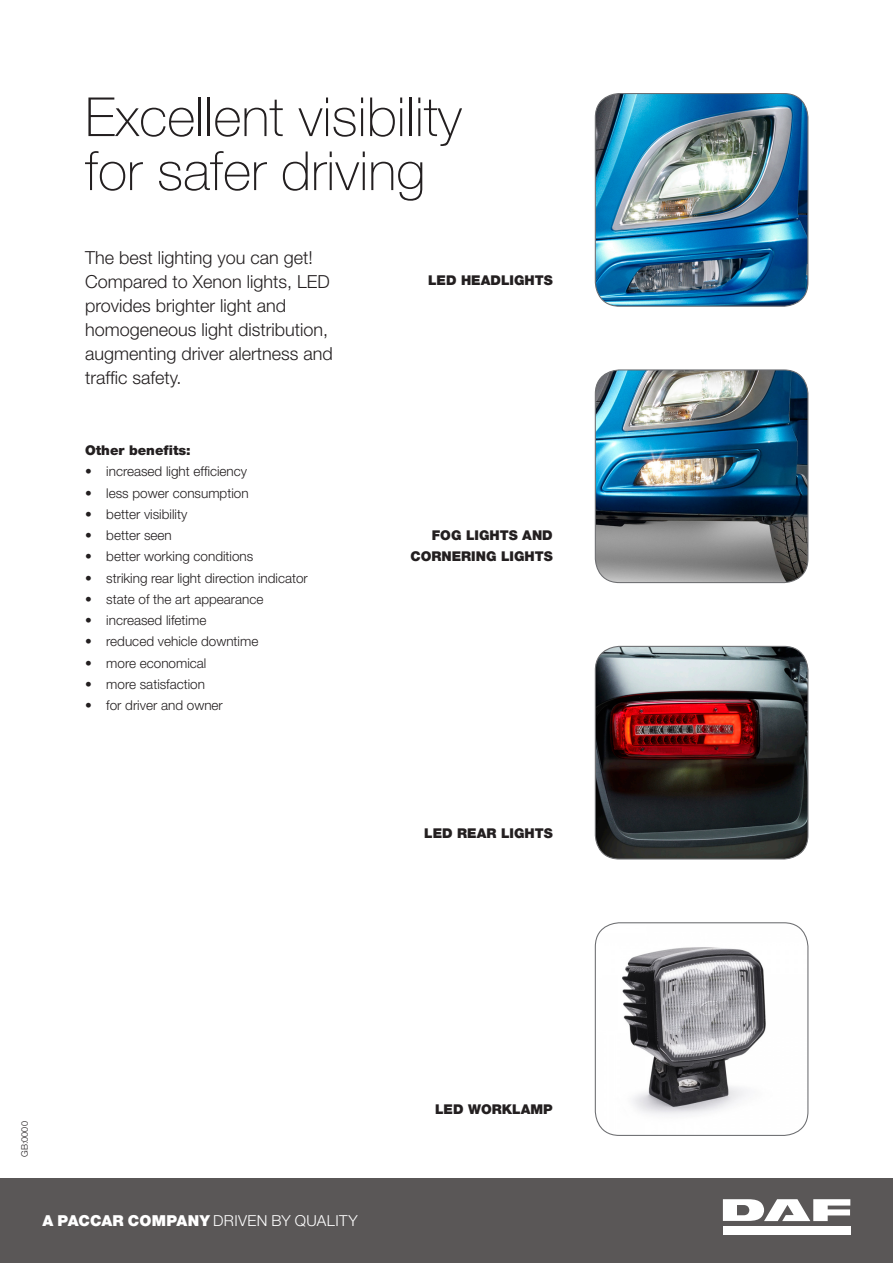
<style>
.page{position:relative;width:893px;height:1263px;background:#fff}
.page>*{position:absolute;margin:0;border:0;box-sizing:border-box;transform-origin:0 0}
._01_Header_zwart{font:100 54px/54px "Helvetica Neue LT Pro";color:#231f20}
._04_Intro{font:300 18px/24px "Helvetica Neue LT Pro";color:#231f20}
.t1{font:300 15.15px "Helvetica Neue LT Pro";letter-spacing:.025em;color:#fff}
._05_Tekst_plain{font:300 13.5px "Helvetica Neue LT Pro";color:#231f20}
._05_Tekst_plain-2{font:900 13.5px "Helvetica Neue LT Pro";color:#231f20}
.t2{font:300 9px "Helvetica Neue LT Pro";color:#231f20}
.s1{font-weight:900}
</style>
<div class="page">
<div style="left:0;top:1178px;width:893px;height:85px;background:#5a5757"></div>
<div style="left:723px;top:1226px;width:127px;height:8px;background:#fff"></div>
<svg style="left:723px;top:1199px;width:127px;height:22px"></svg>
<img style="left:595px;top:94px;width:213px;height:212px">
<div style="left:595px;top:93px;width:213px;height:214px;border:1px solid #6c6d70;border-radius:24px"></div>
<img style="left:595px;top:370px;width:213px;height:213px">
<div style="left:595px;top:369px;width:213px;height:214px;border:1px solid #6c6d70;border-radius:24px"></div>
<img style="left:595px;top:646px;width:213px;height:213px">
<div style="left:595px;top:646px;width:213px;height:213px;border:1px solid #6c6d70;border-radius:24px"></div>
<img style="left:595px;top:923px;width:213px;height:212px">
<div style="left:595px;top:922px;width:213px;height:214px;border:1px solid #6c6d70;border-radius:24px"></div>
<p class="_01_Header_zwart" style="left:85px;top:90px;width:378px">Excellent visibility for safer driving</p>
<p class="_04_Intro" style="left:85px;top:245px;width:249px">The best lighting you can get!<br>Compared to Xenon lights, LED provides brighter light and homogeneous light distribution, augmenting driver alertness and traffic safety.</p>
<p class="_05_Tekst_plain-2" style="left:85px;top:442px;width:107px">Other benefits:</p>
<p class="_05_Tekst_plain" style="left:85px;top:463px;width:164px">• increased light efficiency</p>
<p class="_05_Tekst_plain" style="left:85px;top:484px;width:165px">• less power consumption</p>
<p class="_05_Tekst_plain" style="left:85px;top:506px;width:104px">• better visibility</p>
<p class="_05_Tekst_plain" style="left:85px;top:527px;width:88px">• better seen</p>
<p class="_05_Tekst_plain" style="left:85px;top:548px;width:170px">• better working conditions</p>
<p class="_05_Tekst_plain" style="left:85px;top:569px;width:224px">• striking rear light direction indicator</p>
<p class="_05_Tekst_plain" style="left:85px;top:591px;width:180px">• state of the art appearance</p>
<p class="_05_Tekst_plain" style="left:85px;top:612px;width:123px">• increased lifetime</p>
<p class="_05_Tekst_plain" style="left:85px;top:633px;width:175px">• reduced vehicle downtime</p>
<p class="_05_Tekst_plain" style="left:85px;top:655px;width:123px">• more economical</p>
<p class="_05_Tekst_plain" style="left:85px;top:676px;width:122px">• more satisfaction</p>
<p class="_05_Tekst_plain" style="left:85px;top:697px;width:139px">• for driver and owner</p>
<p class="_05_Tekst_plain-2" style="left:428px;top:272px;width:126px">LED HEADLIGHTS</p>
<p class="_05_Tekst_plain-2" style="left:432px;top:527px;width:123px">FOG LIGHTS AND</p>
<p class="_05_Tekst_plain-2" style="left:410px;top:548px;width:144px">CORNERING LIGHTS</p>
<p class="_05_Tekst_plain-2" style="left:424px;top:825px;width:130px">LED REAR LIGHTS</p>
<p class="t2" style="left:19px;top:1157px;width:37px;rotate:-90deg">GB:0000</p>
<p class="t1" style="left:43px;top:1211px;width:317px"><span class="s1">A PACCAR COMPANY</span> DRIVEN BY QUALITY</p>
<p class="_05_Tekst_plain-2" style="left:435px;top:1101px;width:119px">LED WORKLAMP</p>
</div>
